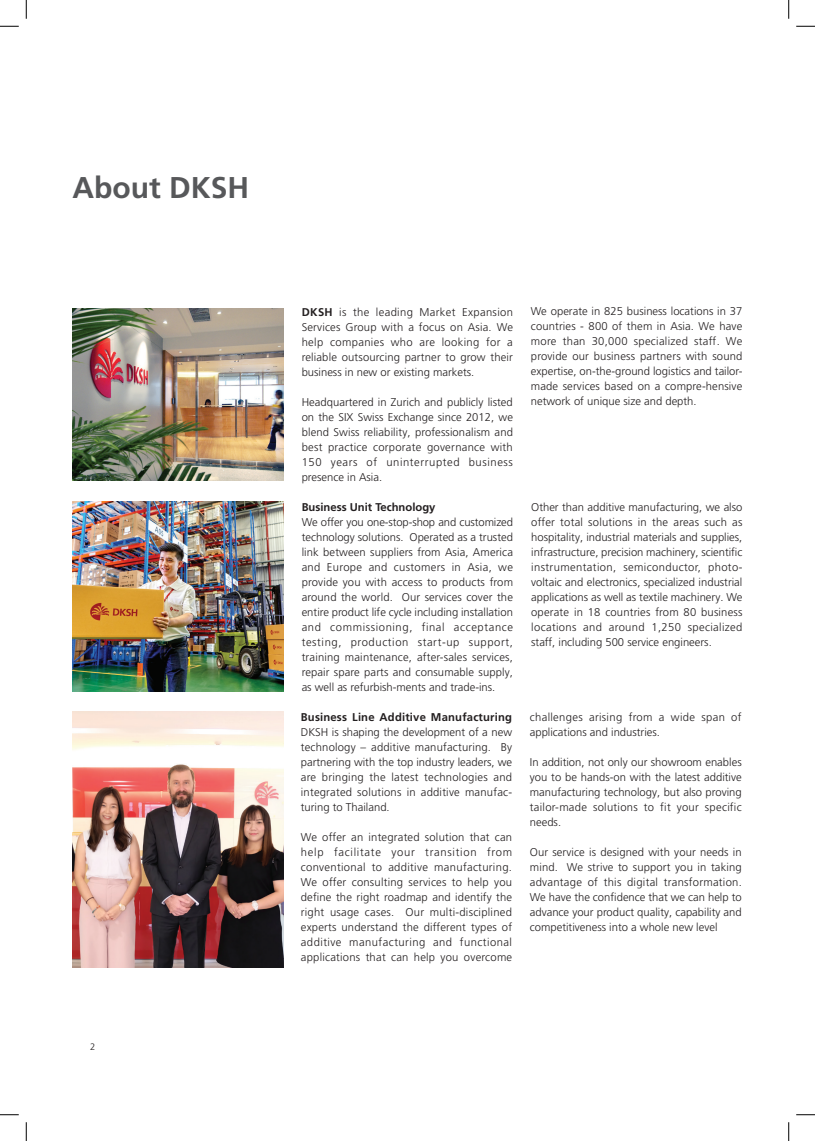
<style>
.page{position:relative;width:815px;height:1141px;background:#fff}
.page>*{position:absolute;margin:0;border:0;box-sizing:border-box;transform-origin:0 0}
.t1{font:700 30px "Frutiger LT Pro";color:#57585a}
.t2{font:300 11.25px/15px "Frutiger LT Pro";letter-spacing:.01em;color:#231f20;text-align:justify}
.t3{font:300 11.25px/15px "Frutiger LT Pro";letter-spacing:.03em;color:#231f20}
.t4{font:700 11.25px "Frutiger LT Pro";letter-spacing:.015em;color:#231f20}
.t5{font:300 9.38px "Frutiger LT Pro";color:#231f20}
.s1{font-weight:700}
</style>
<div class="page">
<img style="left:72px;top:308px;width:212px;height:173px">
<img style="left:72px;top:711px;width:212px;height:256px">
<img style="left:72px;top:501px;width:212px;height:190px">
<svg style="left:0;top:25px;width:19px;height:2px"></svg>
<svg style="left:796px;top:25px;width:18px;height:2px"></svg>
<svg style="left:0;top:1114px;width:19px;height:1px"></svg>
<svg style="left:796px;top:1114px;width:18px;height:1px"></svg>
<svg style="left:25px;top:0;width:2px;height:19px"></svg>
<svg style="left:25px;top:1122px;width:2px;height:18px"></svg>
<svg style="left:788px;top:0;width:1px;height:19px"></svg>
<svg style="left:788px;top:1122px;width:1px;height:18px"></svg>
<h1 class="t1" style="left:72px;top:170px;width:178px">About DKSH</h1>
<p class="t5" style="left:90px;top:1041px;width:7px">2</p>
<p class="t2" style="left:301px;top:304px;width:213px"><span class="s1">DKSH</span> is the leading Market Expansion Services Group with a focus on Asia. We help companies who are looking for a reliable outsourcing partner to grow their business in new or existing markets.</p>
<p class="t2" style="left:301px;top:394px;width:213px">Headquartered in Zurich and publicly listed on the SIX Swiss Exchange since 2012, we blend Swiss reliability, professionalism and best practice corporate governance with 150 years of uninterrupted business presence in Asia.</p>
<p class="t4" style="left:301px;top:500px;width:135px">Business Unit Technology</p>
<p class="t2" style="left:301px;top:514px;width:213px">We offer you one-stop-shop and customized technology solutions. Operated as a trusted link between suppliers from Asia, America and Europe and customers in Asia, we provide you with access to products from around the world. Our services cover the entire product life cycle including installation and commissioning, final acceptance testing, production start-up support, training maintenance, after-sales services, repair spare parts and consumable supply, as well as refurbish-ments and trade-ins.</p>
<p class="t4" style="left:301px;top:710px;width:212px">Business Line Additive Manufacturing</p>
<p class="t2" style="left:301px;top:724px;width:213px">DKSH is shaping the development of a new technology – additive manufacturing. By partnering with the top industry leaders, we are bringing the latest technologies and integrated solutions in additive manufac&shy;turing to Thailand.</p>
<p class="t2" style="left:301px;top:829px;width:213px">We offer an integrated solution that can help facilitate your transition from conventional to additive manufacturing.<br>We offer consulting services to help you define the right roadmap and identify the right usage cases. Our multi-disciplined experts understand the different types of additive manufacturing and functional applications that can help you overcome</p>
<p class="t2" style="left:530px;top:304px;width:213px">We operate in 825 business locations in 37 countries - 800 of them in Asia. We have more than 30,000 specialized staff. We provide our business partners with sound expertise, on-the-ground logistics and tailor&shy;made services based on a compre-hensive network of unique size and depth.</p>
<p class="t2" style="left:531px;top:499px;width:213px">Other than additive manufacturing, we also offer total solutions in the areas such as hospitality, industrial materials and supplies, infrastructure, precision machinery, scientific instrumentation, semiconductor, photo&shy;voltaic and electronics, specialized industrial applications as well as textile machinery. We operate in 18 countries from 80 business locations and around 1,250 specialized staff, including 500 service engineers.</p>
<p class="t3" style="left:529px;top:709px;width:213px">challenges arising from a wide span of applications and industries.</p>
<p class="t2" style="left:529px;top:754px;width:213px">In addition, not only our showroom enables you to be hands-on with the latest additive manufacturing technology, but also proving tailor-made solutions to fit your specific needs.</p>
<p class="t2" style="left:529px;top:844px;width:213px">Our service is designed with your needs in mind. We strive to support you in taking advantage of this digital transformation.<br>We have the confidence that we can help to advance your product quality, capability and competitiveness into a whole new level</p>
</div>
